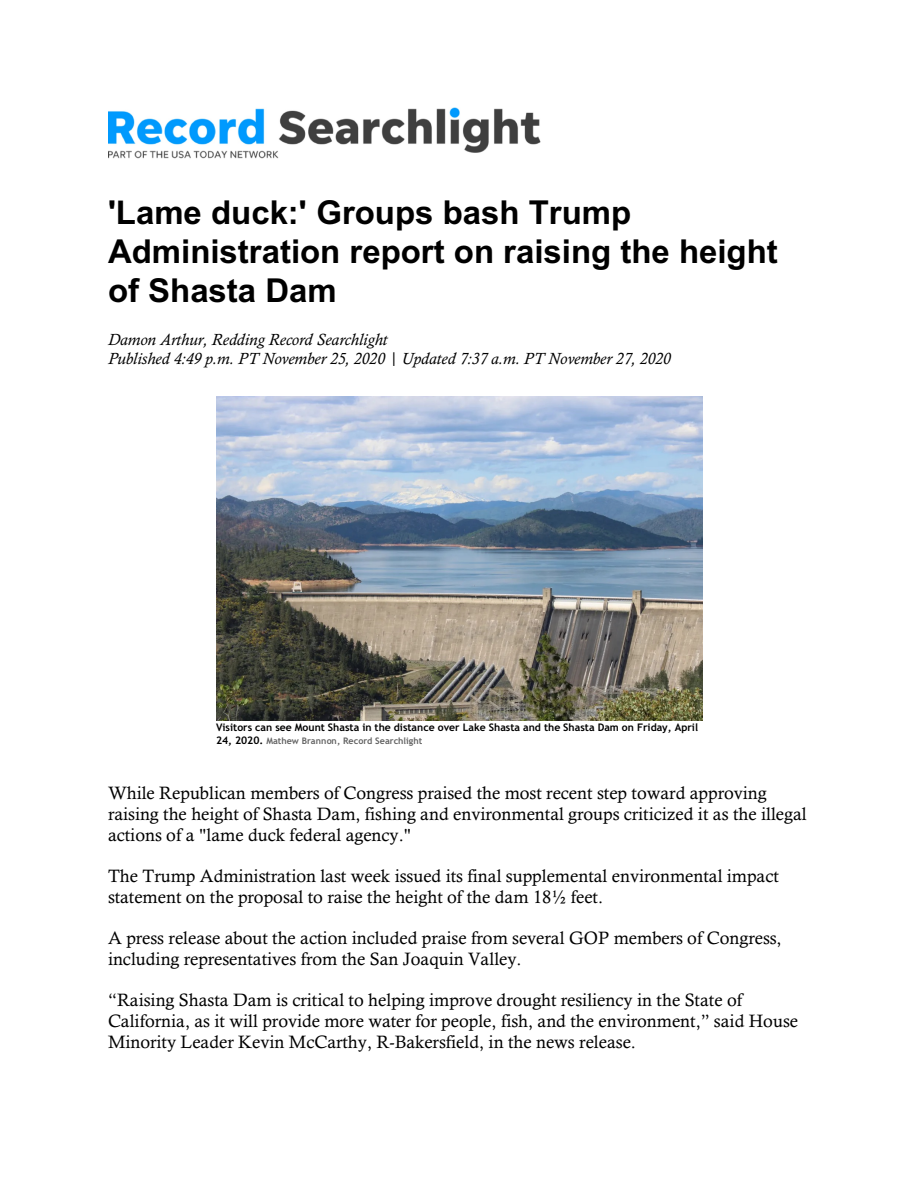
<style>
.page{position:relative;width:918px;height:1188px;background:#fff}
.page>*{position:absolute;margin:0;border:0;box-sizing:border-box;transform-origin:0 0}
.t1{font:700 33px/38.7px "Arial";color:#000}
.t2{font:18px/20.7px "Calisto";color:#000}
.t3{font:italic 16.5px "Calisto";color:#000}
.t4{font:700 10.5px "Trebuchet MS";color:#000}
.t5{font:700 9px "Trebuchet MS";color:#636363}
.s1{font-size:10.5px;color:#000}
</style>
<div class="page">
<img style="left:108px;top:108px;width:432px;height:51px">
<img style="left:216px;top:396px;width:486px;height:324px">
<p class="t1" style="left:108px;top:197px;width:671px">'Lame duck:' Groups bash Trump<br>Administration report on raising the height of Shasta Dam</p>
<p class="t3" style="left:108px;top:333px;width:281px">Damon Arthur, Redding Record Searchlight</p>
<p class="t3" style="left:108px;top:352px;width:564px">Published 4:49 p.m. PT November 25, 2020 | Updated 7:37 a.m. PT November 27, 2020</p>
<p class="t4" style="left:216px;top:723px;width:484px">Visitors can see Mount Shasta in the distance over Lake Shasta and the Shasta Dam on Friday, April</p>
<p class="t5" style="left:216px;top:737px;width:208px"><span class="s1">24, 2020.</span> Mathew Brannon, Record Searchlight</p>
<p class="t2" style="left:108px;top:785px;width:700px">While Republican members of Congress praised the most recent step toward approving raising the height of Shasta Dam, fishing and environmental groups criticized it as the illegal actions of a "lame duck federal agency."</p>
<p class="t2" style="left:108px;top:867px;width:672px">The Trump Administration last week issued its final supplemental environmental impact statement on the proposal to raise the height of the dam 18½ feet.</p>
<p class="t2" style="left:108px;top:929px;width:675px">A press release about the action included praise from several GOP members of Congress, including representatives from the San Joaquin Valley.</p>
<p class="t2" style="left:108px;top:992px;width:691px">“Raising Shasta Dam is critical to helping improve drought resiliency in the State of<br>California, as it will provide more water for people, fish, and the environment,” said House<br>Minority Leader Kevin McCarthy, R-Bakersfield, in the news release.</p>
</div>
